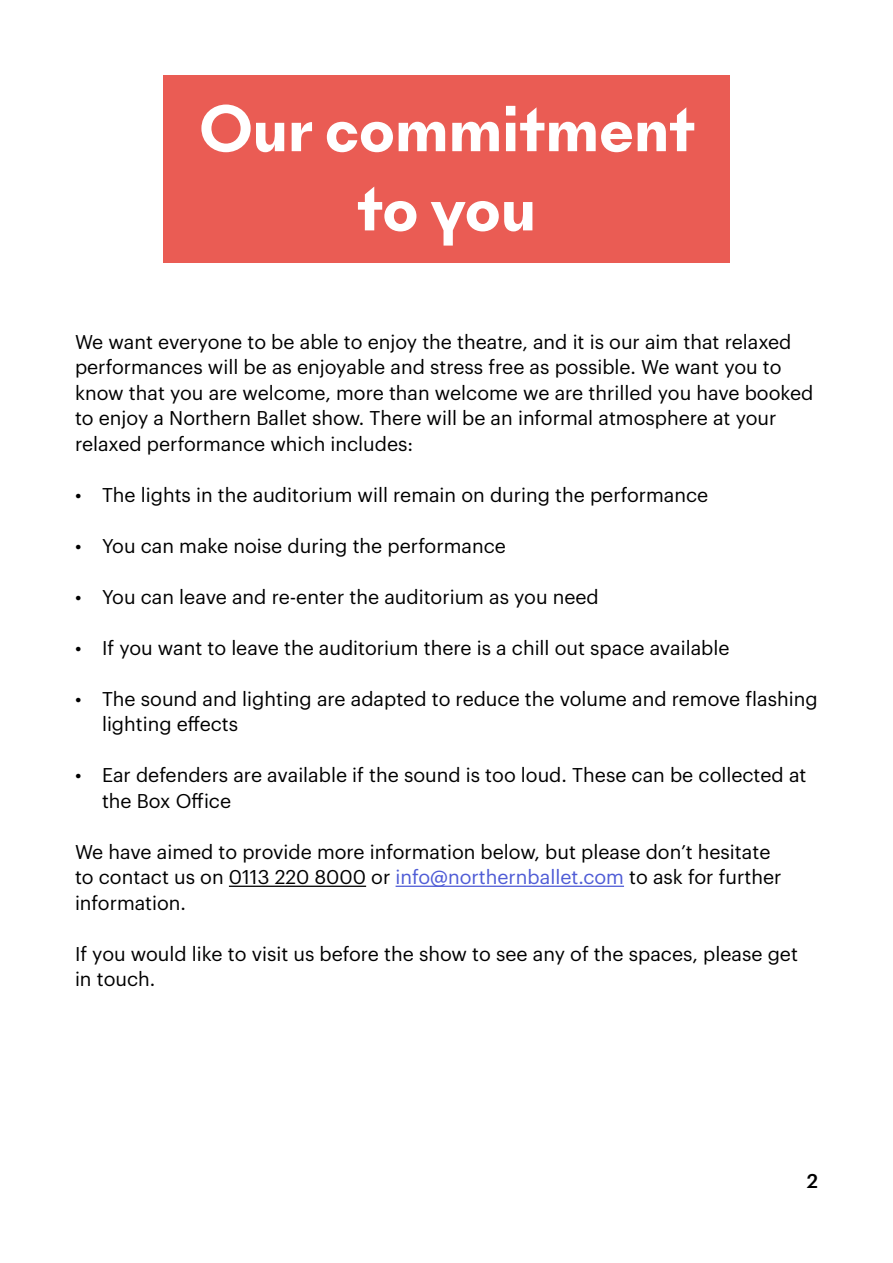
<style>
.page{position:relative;width:893px;height:1263px;background:#fff}
.page>*{position:absolute;margin:0;border:0;box-sizing:border-box;transform-origin:0 0}
.t1{font:700 66px/79.2px "New Paris Skyline";color:#fff;text-align:center}
.t2{font:19.5px/25.5px "Graphik";color:#000}
.t3{font:500 19.5px "Graphik";color:#000}
.s1{color:#4f5cd6}
</style>
<div class="page">
<div style="left:163px;top:75px;width:566px;height:187px;background:#ea5c54"></div>
<hr style="left:229px;top:886px;width:137px;height:1px;background:#000">
<hr style="left:396px;top:886px;width:228px;height:1px;background:#4f5cd6">
<h1 class="t1" style="left:199px;top:89px;width:498px">Our commitment to you</h1>
<p class="t2" style="left:75px;top:327px;width:740px">We want everyone to be able to enjoy the theatre, and it is our aim that relaxed performances will be as enjoyable and stress free as possible. We want you to know that you are welcome, more than welcome we are thrilled you have booked to enjoy a Northern Ballet show. There will be an informal atmosphere at your relaxed performance which includes:</p>
<p class="t2" style="left:75px;top:480px;width:635px">• The lights in the auditorium will remain on during the performance</p>
<p class="t2" style="left:75px;top:531px;width:432px">• You can make noise during the performance</p>
<p class="t2" style="left:75px;top:582px;width:525px">• You can leave and re-enter the auditorium as you need</p>
<p class="t2" style="left:75px;top:633px;width:656px">• If you want to leave the auditorium there is a chill out space available</p>
<p class="t2" style="left:102px;top:684px;width:717px;text-indent:-27px">• The sound and lighting are adapted to reduce the volume and remove flashing lighting effects</p>
<p class="t2" style="left:102px;top:761px;width:706px;text-indent:-27px">• Ear defenders are available if the sound is too loud. These can be collected at the Box Office</p>
<p class="t2" style="left:75px;top:837px;width:708px">We have aimed to provide more information below, but please don’t hesitate to contact us on 0113 220 8000 or <span class="s1">info@northernballet.com</span> to ask for further information.</p>
<p class="t2" style="left:75px;top:939px;width:724px">If you would like to visit us before the show to see any of the spaces, please get in touch.</p>
<p class="t3" style="left:807px;top:1166px;width:13px">2</p>
</div>
